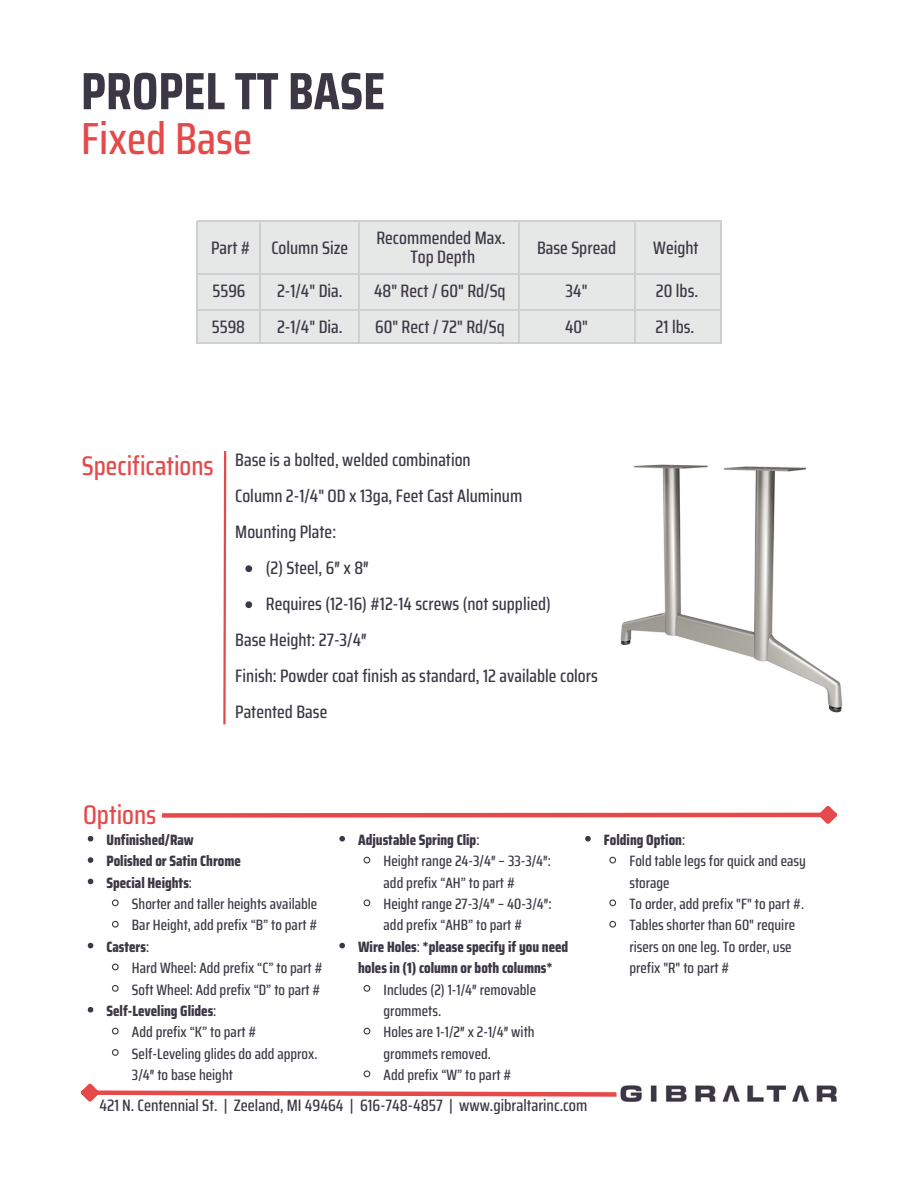
<style>
.page{position:relative;width:918px;height:1188px;background:#fff}
.page>*{position:absolute;margin:0;border:0;box-sizing:border-box;transform-origin:0 0}
.t1{font:700 52.5px "Saira Condensed";color:#3c3744}
.t2{font:500 45px "Saira Condensed";color:#e64949}
.t3{font:500 27px "Saira Condensed";color:#e64949}
.t4{font:500 18px "Saira Condensed";color:#3d3845}
.t5{font:500 16.5px "Saira Condensed";color:#3c3744}
.t6{font:500 15px/21.3px "Saira Condensed";color:#3d3845}
.t7{font:800 15px/21.3px "Saira Condensed";color:#3d3845}
.s1{font-weight:500}
</style>
<div class="page">
<svg style="left:162px;top:806px;width:675px;height:18px"></svg>
<img style="left:620px;top:464px;width:223px;height:248px">
<div style="left:198px;top:222px;width:523px;height:122px;background:#e6e7e7"></div>
<hr style="left:518px;top:221px;width:1px;height:123px;background:#cecfd0">
<hr style="left:197px;top:273px;width:524px;height:2px;background:#cecfd0">
<hr style="left:198px;top:309px;width:522px;height:1px;background:#cecfd0">
<hr style="left:359px;top:222px;width:1px;height:121px;background:#cecfd0">
<hr style="left:260px;top:222px;width:1px;height:121px;background:#cecfd0">
<hr style="left:720px;top:222px;width:1px;height:122px;background:#cecfd0">
<hr style="left:634px;top:222px;width:1px;height:121px;background:#cecfd0">
<hr style="left:197px;top:220px;width:524px;height:2px;background:#cecfd0">
<hr style="left:197px;top:343px;width:524px;height:1px;background:#cecfd0">
<hr style="left:197px;top:221px;width:1px;height:123px;background:#cecfd0">
<svg style="left:223px;top:451px;width:4px;height:274px"></svg>
<svg style="left:245px;top:565px;width:7px;height:7px"></svg>
<svg style="left:245px;top:601px;width:7px;height:7px"></svg>
<svg style="left:88px;top:836px;width:5px;height:6px"></svg>
<svg style="left:88px;top:857px;width:5px;height:6px"></svg>
<svg style="left:88px;top:879px;width:5px;height:5px"></svg>
<svg style="left:111px;top:899px;width:8px;height:8px"></svg>
<svg style="left:111px;top:920px;width:8px;height:8px"></svg>
<svg style="left:88px;top:943px;width:5px;height:5px"></svg>
<svg style="left:112px;top:963px;width:7px;height:8px"></svg>
<svg style="left:111px;top:985px;width:8px;height:7px"></svg>
<svg style="left:88px;top:1007px;width:5px;height:6px"></svg>
<svg style="left:112px;top:1027px;width:7px;height:8px"></svg>
<svg style="left:111px;top:1049px;width:8px;height:7px"></svg>
<svg style="left:585px;top:836px;width:6px;height:6px"></svg>
<svg style="left:609px;top:856px;width:8px;height:8px"></svg>
<svg style="left:609px;top:899px;width:8px;height:8px"></svg>
<svg style="left:609px;top:920px;width:8px;height:8px"></svg>
<svg style="left:339px;top:836px;width:6px;height:6px"></svg>
<svg style="left:363px;top:856px;width:8px;height:8px"></svg>
<svg style="left:363px;top:899px;width:8px;height:8px"></svg>
<svg style="left:339px;top:943px;width:6px;height:5px"></svg>
<svg style="left:363px;top:985px;width:8px;height:7px"></svg>
<svg style="left:363px;top:1027px;width:8px;height:8px"></svg>
<svg style="left:81px;top:1070px;width:536px;height:32px"></svg>
<img style="left:620px;top:1085px;width:217px;height:17px">
<p class="t1" style="left:81px;top:50px;width:306px">PROPEL TT BASE</p>
<p class="t2" style="left:81px;top:103px;width:173px">Fixed Base</p>
<p class="t4" style="left:211px;top:233px;width:41px">Part #</p>
<p class="t4" style="left:271px;top:233px;width:78px">Column Size</p>
<p class="t4" style="left:376px;top:224px;width:131px">Recommended Max.</p>
<p class="t4" style="left:410px;top:243px;width:66px">Top Depth</p>
<p class="t4" style="left:537px;top:233px;width:81px">Base Spread</p>
<p class="t4" style="left:653px;top:233px;width:47px">Weight</p>
<p class="t4" style="left:213px;top:277px;width:35px">5596</p>
<p class="t4" style="left:277px;top:277px;width:67px">2-1/4" Dia.</p>
<p class="t4" style="left:374px;top:277px;width:133px">48" Rect / 60" Rd/Sq</p>
<p class="t4" style="left:566px;top:277px;width:23px">34"</p>
<p class="t4" style="left:656px;top:277px;width:44px">20 lbs.</p>
<p class="t4" style="left:212px;top:313px;width:35px">5598</p>
<p class="t4" style="left:277px;top:313px;width:67px">2-1/4" Dia.</p>
<p class="t4" style="left:375px;top:313px;width:131px">60" Rect / 72" Rd/Sq</p>
<p class="t4" style="left:565px;top:313px;width:24px">40"</p>
<p class="t4" style="left:656px;top:313px;width:40px">21 lbs.</p>
<p class="t3" style="left:82px;top:445px;width:133px">Specifications</p>
<p class="t4" style="left:235px;top:446px;width:237px">Base is a bolted, welded combination</p>
<p class="t4" style="left:235px;top:482px;width:289px">Column 2-1/4" OD x 13ga, Feet Cast Aluminum</p>
<p class="t4" style="left:235px;top:518px;width:102px">Mounting Plate:</p>
<p class="t4" style="left:266px;top:554px;width:104px">(2) Steel, 6″ x 8″</p>
<p class="t4" style="left:266px;top:590px;width:286px">Requires (12-16) #12-14 screws (not supplied)</p>
<p class="t4" style="left:235px;top:626px;width:133px">Base Height: 27-3/4″</p>
<p class="t4" style="left:235px;top:662px;width:364px">Finish: Powder coat finish as standard, 12 available colors</p>
<p class="t4" style="left:235px;top:698px;width:94px">Patented Base</p>
<p class="t3" style="left:83px;top:794px;width:75px">Options</p>
<p class="t7" style="left:106px;top:829px;width:89px">Unfinished/Raw</p>
<p class="t7" style="left:106px;top:850px;width:136px">Polished or Satin Chrome</p>
<p class="t7" style="left:106px;top:872px;width:87px">Special Heights<span class="s1">:</span></p>
<p class="t6" style="left:132px;top:893px;width:187px">Shorter and taller heights available</p>
<p class="t6" style="left:132px;top:915px;width:187px">Bar Height, add prefix “B” to part #</p>
<p class="t7" style="left:106px;top:936px;width:44px">Casters<span class="s1">:</span></p>
<p class="t6" style="left:132px;top:957px;width:192px">Hard Wheel: Add prefix “C” to part #</p>
<p class="t6" style="left:132px;top:979px;width:190px">Soft Wheel: Add prefix “D” to part #</p>
<p class="t7" style="left:106px;top:1000px;width:111px">Self-Leveling Glides<span class="s1">:</span></p>
<p class="t6" style="left:132px;top:1021px;width:126px">Add prefix “K” to part #</p>
<p class="t6" style="left:132px;top:1043px;width:187px">Self-Leveling glides do add approx.<br>3/4″ to base height</p>
<p class="t7" style="left:358px;top:829px;width:123px">Adjustable Spring Clip<span class="s1">:</span></p>
<p class="t6" style="left:384px;top:850px;width:169px">Height range 24-3/4″ – 33-3/4″: add prefix “AH” to part #</p>
<p class="t6" style="left:384px;top:893px;width:170px">Height range 27-3/4″ – 40-3/4″: add prefix “AHB” to part #</p>
<p class="t7" style="left:358px;top:936px;width:212px">Wire Holes<span class="s1">:</span> *please specify if you need holes in (1) column or both columns*</p>
<p class="t6" style="left:384px;top:979px;width:154px">Includes (2) 1-1/4″ removable grommets.</p>
<p class="t6" style="left:384px;top:1021px;width:153px">Holes are 1-1/2″ x 2-1/4″ with grommets removed.</p>
<p class="t6" style="left:384px;top:1064px;width:129px">Add prefix “W” to part #</p>
<p class="t5" style="left:99px;top:1092px;width:489px">421 N. Centennial St. | Zeeland, MI 49464 | 616-748-4857 | www.gibraltarinc.com</p>
<p class="t7" style="left:604px;top:829px;width:83px">Folding Option<span class="s1">:</span></p>
<p class="t6" style="left:629px;top:850px;width:178px">Fold table legs for quick and easy storage</p>
<p class="t6" style="left:629px;top:893px;width:176px">To order, add prefix "F" to part #.</p>
<p class="t6" style="left:629px;top:915px;width:167px">Tables shorter than 60" require risers on one leg. To order, use prefix "R" to part #</p>
</div>
